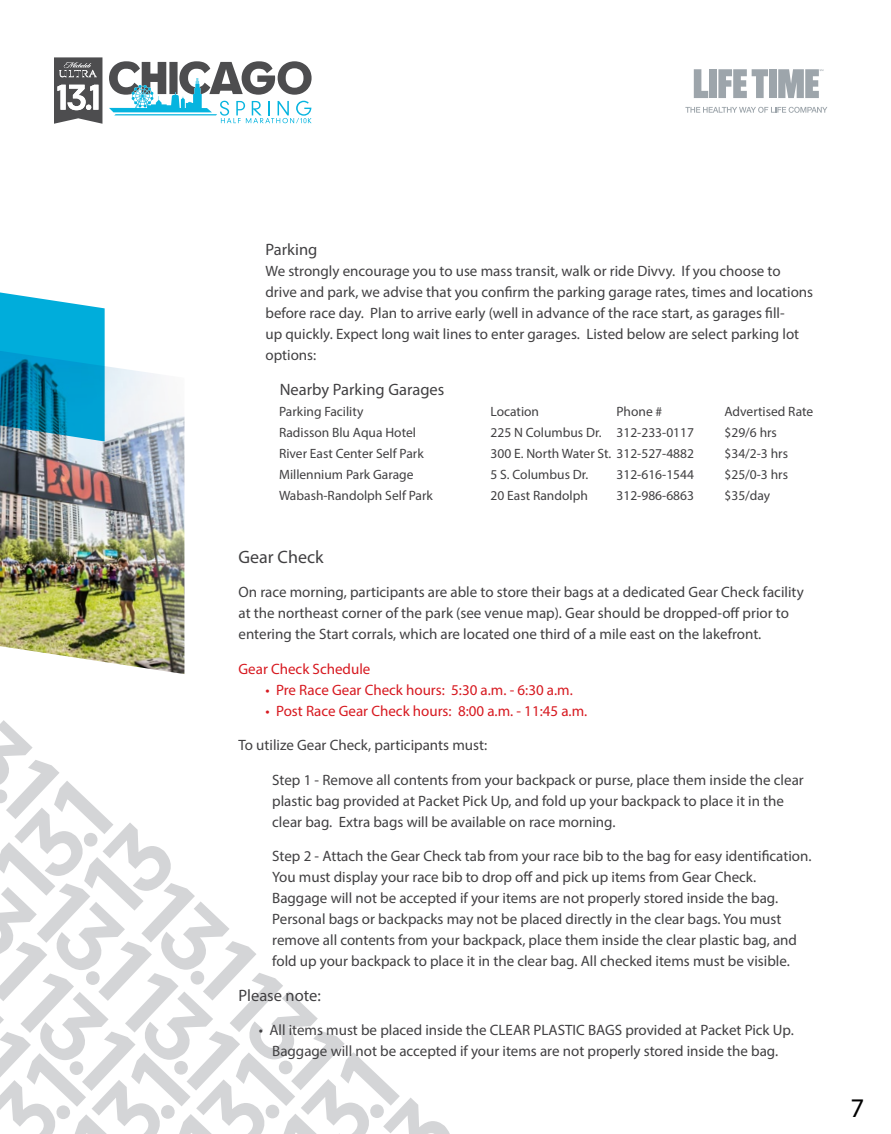
<style>
.page{position:relative;width:891px;height:1134px;background:#fff}
.page>*{position:absolute;margin:0;border:0;box-sizing:border-box;transform-origin:0 0}
.t1{font:27px "Myriad Pro";color:#000}
.t2{font:18px "Myriad Pro";color:#414042}
.t3{font:16.5px "Myriad Pro";color:#414042}
.t4{font:15px/21px "Myriad Pro";color:#414042}
.t5{font:15px "Myriad Pro";color:#d71920}
.t6{font:13.5px "Myriad Pro";color:#414042}
</style>
<div class="page">
<svg style="left:54px;top:57px;width:48px;height:67px"></svg>
<svg style="left:109px;top:61px;width:203px;height:62px"></svg>
<svg style="left:0;top:720px;width:450px;height:414px"></svg>
<svg style="left:685px;top:107px;width:142px;height:6px"></svg>
<svg style="left:694px;top:69px;width:14px;height:29px"></svg>
<div style="left:709px;top:69px;width:8px;height:29px;background:#9da5ab"></div>
<svg style="left:718px;top:69px;width:50px;height:29px"></svg>
<div style="left:769px;top:69px;width:8px;height:29px;background:#9da5ab"></div>
<svg style="left:778px;top:69px;width:45px;height:29px"></svg>
<img style="left:0;top:366px;width:184px;height:308px">
<svg style="left:0;top:292px;width:105px;height:149px;background:#169cc5"></svg>
<p class="t3" style="left:266px;top:240px;width:54px">Parking</p>
<p class="t4" style="left:266px;top:261px;width:549px">We strongly encourage you to use mass transit, walk or ride Divvy. If you choose to drive and park, we advise that you confirm the parking garage rates, times and locations before race day. Plan to arrive early (well in advance of the race start, as garages fill-<br>up quickly. Expect long wait lines to enter garages. Listed below are select parking lot options:</p>
<p class="t3" style="left:280px;top:379px;width:166px">Nearby Parking Garages</p>
<p class="t6" style="left:279px;top:403px;width:86px">Parking Facility</p>
<p class="t6" style="left:491px;top:403px;width:50px">Location</p>
<p class="t6" style="left:616px;top:403px;width:47px">Phone #</p>
<p class="t6" style="left:724px;top:403px;width:90px">Advertised Rate</p>
<p class="t6" style="left:279px;top:424px;width:139px">Radisson Blu Aqua Hotel</p>
<p class="t6" style="left:491px;top:424px;width:205px">225 N Columbus Dr. 312-233-0117</p>
<p class="t6" style="left:724px;top:424px;width:54px">$29/6 hrs</p>
<p class="t6" style="left:279px;top:445px;width:146px">River East Center Self Park</p>
<p class="t6" style="left:491px;top:445px;width:205px">300 E. North Water St. 312-527-4882</p>
<p class="t6" style="left:724px;top:445px;width:65px">$34/2-3 hrs</p>
<p class="t6" style="left:279px;top:466px;width:136px">Millennium Park Garage</p>
<p class="t6" style="left:491px;top:466px;width:99px">5 S. Columbus Dr.</p>
<p class="t6" style="left:616px;top:466px;width:79px">312-616-1544</p>
<p class="t6" style="left:724px;top:466px;width:65px">$25/0-3 hrs</p>
<p class="t6" style="left:279px;top:487px;width:155px">Wabash-Randolph Self Park</p>
<p class="t6" style="left:491px;top:487px;width:99px">20 East Randolph</p>
<p class="t6" style="left:616px;top:487px;width:79px">312-986-6863</p>
<p class="t6" style="left:724px;top:487px;width:47px">$35/day</p>
<p class="t2" style="left:238px;top:546px;width:87px">Gear Check</p>
<p class="t4" style="left:238px;top:582px;width:567px">On race morning, participants are able to store their bags at a dedicated Gear Check facility at the northeast corner of the park (see venue map). Gear should be dropped-off prior to entering the Start corrals, which are located one third of a mile east on the lakefront.</p>
<p class="t5" style="left:238px;top:660px;width:133px">Gear Check Schedule</p>
<p class="t5" style="left:266px;top:681px;width:309px">• Pre Race Gear Check hours: 5:30 a.m. - 6:30 a.m.</p>
<p class="t5" style="left:266px;top:702px;width:323px">• Post Race Gear Check hours: 8:00 a.m. - 11:45 a.m.</p>
<p class="t4" style="left:238px;top:735px;width:250px">To utilize Gear Check, participants must:</p>
<p class="t4" style="left:272px;top:769px;width:533px">Step 1 - Remove all contents from your backpack or purse, place them inside the clear plastic bag provided at Packet Pick Up, and fold up your backpack to place it in the clear bag. Extra bags will be available on race morning.</p>
<p class="t4" style="left:272px;top:846px;width:541px">Step 2 - Attach the Gear Check tab from your race bib to the bag for easy identification.<br>You must display your race bib to drop off and pick up items from Gear Check.<br>Baggage will not be accepted if your items are not properly stored inside the bag.<br>Personal bags or backpacks may not be placed directly in the clear bags. You must remove all contents from your backpack, place them inside the clear plastic bag, and fold up your backpack to place it in the clear bag. All checked items must be visible.</p>
<p class="t3" style="left:238px;top:985px;width:84px">Please note:</p>
<p class="t4" style="left:259px;top:1020px;width:537px;text-align:center">• All items must be placed inside the CLEAR PLASTIC BAGS provided at Packet Pick Up.<br>Baggage will not be accepted if your items are not properly stored inside the bag.</p>
<h1 class="t1" style="left:850px;top:1092px;width:15px">7</h1>
</div>
